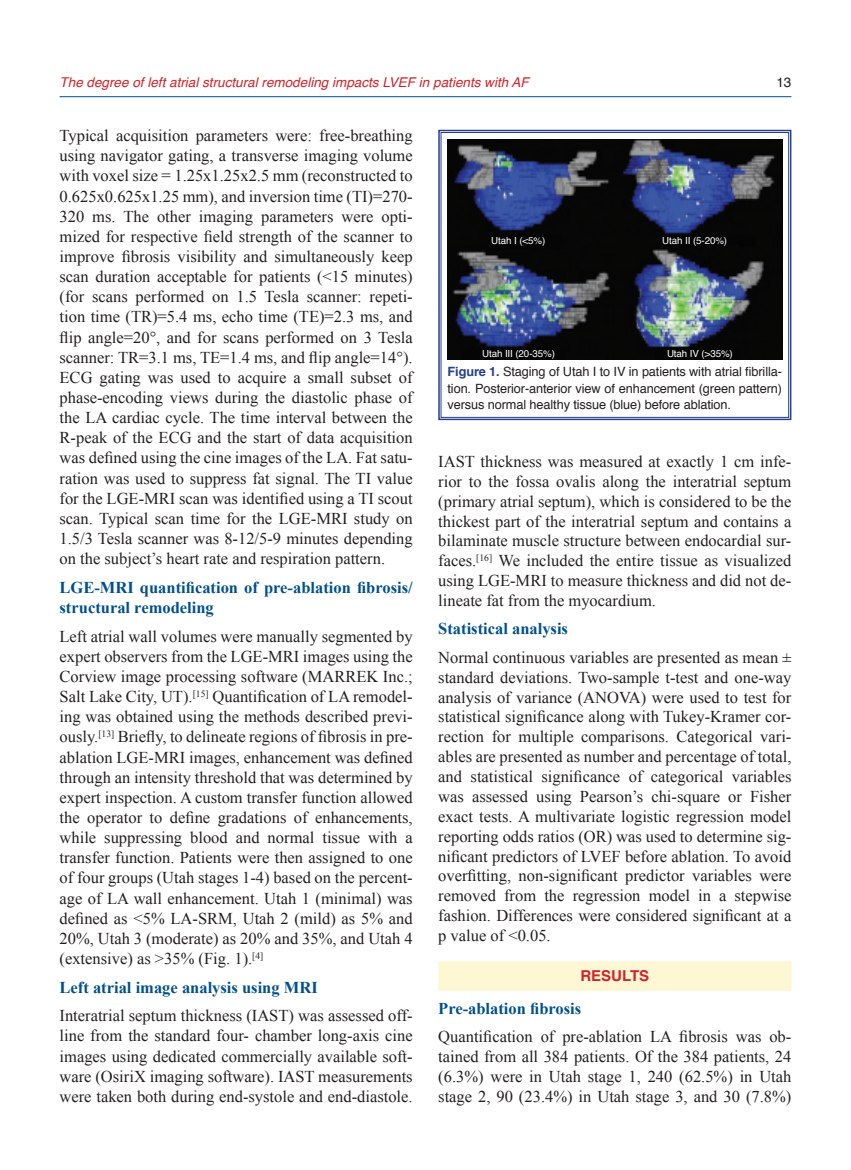
<style>
.page{position:relative;width:851px;height:1170px;background:#fff}
.page>*{position:absolute;margin:0;border:0;box-sizing:border-box;transform-origin:0 0}
.t1{font:16.5px/20.1px "Times New Roman";color:#231f20;text-align:justify}
.t2{font:700 16.5px/20.1px "Times New Roman";color:#01508b}
.t3{font:700 15px "Helvetica";color:#d1232a}
.t4{font:italic 13.5px "Helvetica";color:#d1232a}
.t5{font:13.5px "Helvetica";color:#231f20}
.t6{font:12.75px/16.5px "Helvetica";letter-spacing:-.01em;color:#231f20;text-align:justify}
.t7{font:9.75px "Helvetica";letter-spacing:-.01em;color:#fff}
.s1{font-weight:700;color:#253f8e}
</style>
<div class="page">
<hr style="left:60px;top:96px;width:731px;height:1px;background:#01508b">
<div style="left:438px;top:960px;width:353px;height:30px;background:#fef7d4"></div>
<svg style="left:438px;top:129px;width:354px;height:292px"></svg>
<img style="left:447px;top:139px;width:335px;height:221px">
<p class="t4" style="left:60px;top:71px;width:470px">The degree of left atrial structural remodeling impacts LVEF in patients with AF</p>
<p class="t5" style="left:776px;top:73px;width:17px">13</p>
<p class="t1" style="left:60px;top:125px;width:354px">Typical acquisition parameters were: free-breathing using navigator gating, a transverse imaging volume with voxel size = 1.25x1.25x2.5 mm (reconstructed to 0.625x0.625x1.25 mm), and inversion time (TI)=270- 320 ms. The other imaging parameters were opti&shy;mized for respective field strength of the scanner to improve fibrosis visibility and simultaneously keep scan duration acceptable for patients (&lt;15 minutes) (for scans performed on 1.5 Tesla scanner: repeti&shy;tion time (TR)=5.4 ms, echo time (TE)=2.3 ms, and flip angle=20°, and for scans performed on 3 Tesla scanner: TR=3.1 ms, TE=1.4 ms, and flip angle=14°).<br>ECG gating was used to acquire a small subset of phase-encoding views during the diastolic phase of the LA cardiac cycle. The time interval between the R-peak of the ECG and the start of data acquisition was defined using the cine images of the LA. Fat satu&shy;ration was used to suppress fat signal. The TI value for the LGE-MRI scan was identified using a TI scout scan. Typical scan time for the LGE-MRI study on 1.5/3 Tesla scanner was 8-12/5-9 minutes depending on the subject’s heart rate and respiration pattern.</p>
<p class="t2" style="left:60px;top:577px;width:354px">LGE-MRI quantification of pre-ablation fibrosis/ structural remodeling</p>
<p class="t1" style="left:60px;top:625px;width:354px">Left atrial wall volumes were manually segmented by expert observers from the LGE-MRI images using the Corview image processing software (MARREK Inc.; Salt Lake City, UT).<sup>[15]</sup> Quantification of LA remodel&shy;ing was obtained using the methods described previ&shy;ously.<sup>[13]</sup> Briefly, to delineate regions of fibrosis in pre&shy;ablation LGE-MRI images, enhancement was defined through an intensity threshold that was determined by expert inspection. A custom transfer function allowed the operator to define gradations of enhancements, while suppressing blood and normal tissue with a transfer function. Patients were then assigned to one of four groups (Utah stages 1-4) based on the percent&shy;age of LA wall enhancement. Utah 1 (minimal) was defined as &lt;5% LA-SRM, Utah 2 (mild) as 5% and 20%, Utah 3 (moderate) as 20% and 35%, and Utah 4 (extensive) as &gt;35% (Fig. 1).<sup>[4]</sup></p>
<p class="t2" style="left:60px;top:976px;width:260px">Left atrial image analysis using MRI</p>
<p class="t1" style="left:60px;top:1005px;width:354px">Interatrial septum thickness (IAST) was assessed off&shy;line from the standard four- chamber long-axis cine images using dedicated commercially available soft&shy;ware (OsiriX imaging software). IAST measurements were taken both during end-systole and end-diastole.</p>
<p class="t7" style="left:491px;top:234px;width:56px">Utah I (&lt;5%)</p>
<p class="t7" style="left:662px;top:234px;width:66px">Utah II (5-20%)</p>
<p class="t7" style="left:482px;top:346px;width:74px">Utah III (20-35%)</p>
<p class="t7" style="left:667px;top:347px;width:67px">Utah IV (&gt;35%)</p>
<p class="t6" style="left:447px;top:364px;width:336px"><span class="s1">Figure 1.</span> Staging of Utah I to IV in patients with atrial fibrilla&shy;tion. Posterior-anterior view of enhancement (green pattern) versus normal healthy tissue (blue) before ablation.</p>
<p class="t1" style="left:438px;top:451px;width:354px">IAST thickness was measured at exactly 1 cm infe&shy;rior to the fossa ovalis along the interatrial septum (primary atrial septum), which is considered to be the thickest part of the interatrial septum and contains a bilaminate muscle structure between endocardial sur&shy;faces.<sup>[16]</sup> We included the entire tissue as visualized using LGE-MRI to measure thickness and did not de&shy;lineate fat from the myocardium.</p>
<p class="t2" style="left:438px;top:618px;width:131px">Statistical analysis</p>
<p class="t1" style="left:438px;top:647px;width:354px">Normal continuous variables are presented as mean ± standard deviations. Two-sample t-test and one-way analysis of variance (ANOVA) were used to test for statistical significance along with Tukey-Kramer cor&shy;rection for multiple comparisons. Categorical vari&shy;ables are presented as number and percentage of total, and statistical significance of categorical variables was assessed using Pearson’s chi-square or Fisher exact tests. A multivariate logistic regression model reporting odds ratios (OR) was used to determine sig&shy;nificant predictors of LVEF before ablation. To avoid overfitting, non-significant predictor variables were removed from the regression model in a stepwise fashion. Differences were considered significant at a p value of &lt;0.05.</p>
<p class="t3" style="left:580px;top:965px;width:70px">RESULTS</p>
<p class="t2" style="left:438px;top:997px;width:144px">Pre-ablation fibrosis</p>
<p class="t1" style="left:438px;top:1026px;width:354px">Quantification of pre-ablation LA fibrosis was ob&shy;tained from all 384 patients. Of the 384 patients, 24 (6.3%) were in Utah stage 1, 240 (62.5%) in Utah stage 2, 90 (23.4%) in Utah stage 3, and 30 (7.8%)</p>
</div>
